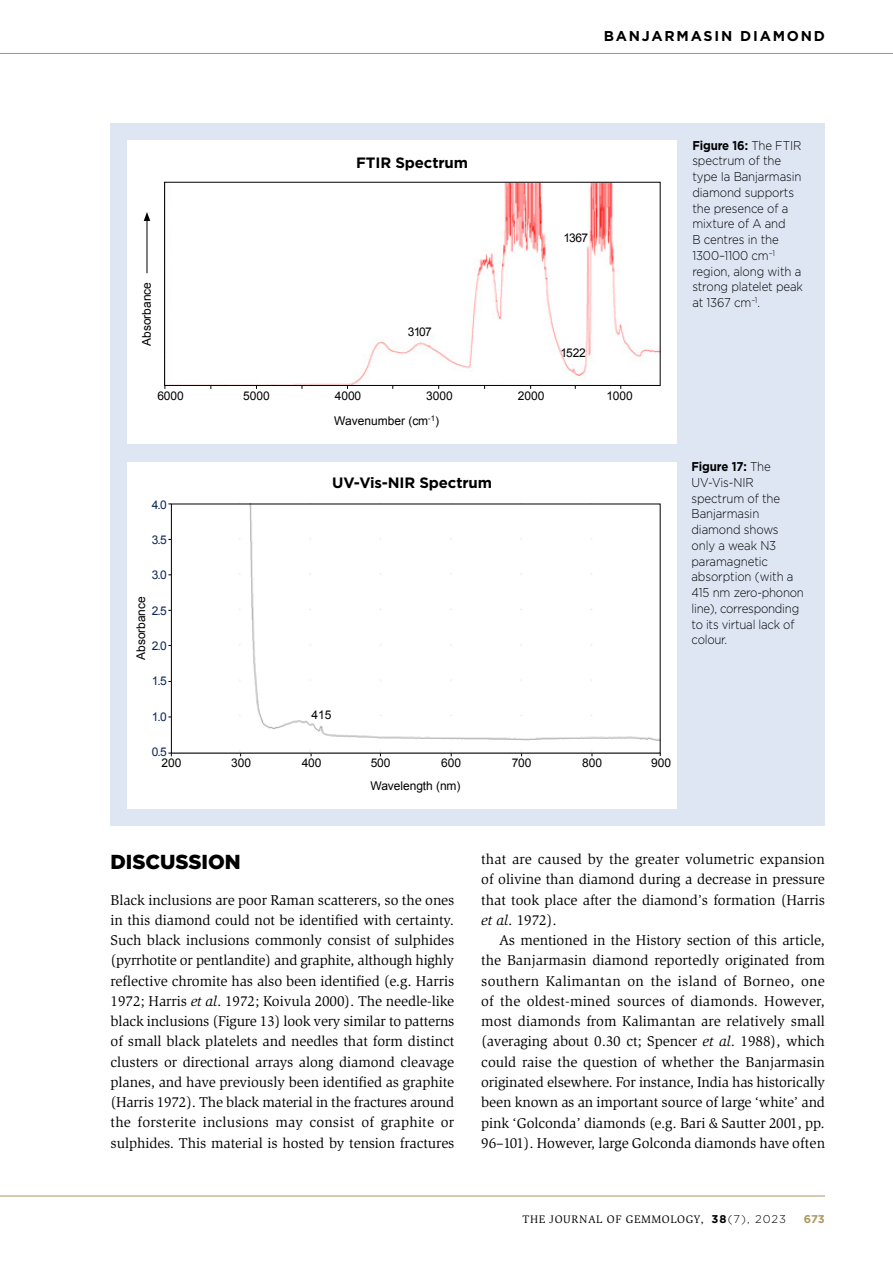
<style>
.page{position:relative;width:893px;height:1263px;background:#fff}
.page>*{position:absolute;margin:0;border:0;box-sizing:border-box;transform-origin:0 0}
.t1{font:900 20.25px "Gotham";letter-spacing:-.005em;color:#000}
.t2{font:700 15px "Gotham";letter-spacing:-.01em;color:#000}
.t3{font:14.7px/20.2px "Slimbach Std";letter-spacing:-.005em;color:#000;text-align:justify}
.t4{font:700 14.25px "Gotham";letter-spacing:.125em;color:#000}
.t5{font:300 12.75px/15.8px "Gotham";letter-spacing:-.01em;color:#000;scale:.9 1}
.t6{font:12px "Arial";letter-spacing:-.005em;color:#000}
.t7{font:12px "Arial";color:#0b2559}
.t8{font:11.25px "Slimbach Std";letter-spacing:.05em;color:#000}
.t9{font:700 11.25px "Gotham";color:#ae9a64}
.s1{font-weight:700}
.s2{font-style:italic}
.s3{font-family:"Gotham";font-weight:700}
.s4{font-family:"Gotham";font-weight:300}
</style>
<div class="page">
<hr style="left:0;top:53px;width:893px;height:1px;background:#ae9a64">
<hr style="left:0;top:1195px;width:825px;height:1px;background:#ae9a64">
<div style="left:111px;top:443px;width:714px;height:383px;background:#dee6f4"></div>
<div style="left:128px;top:460px;width:549px;height:349px;background:#fff"></div>
<img style="left:239px;top:505px;width:420px;height:246px">
<div style="left:111px;top:123px;width:714px;height:338px;background:#dee6f4"></div>
<div style="left:128px;top:140px;width:549px;height:303px;background:#fff"></div>
<img style="left:297px;top:184px;width:362px;height:200px">
<div style="left:164px;top:182px;width:497px;height:204px;border:1px solid #000"></div>
<hr style="left:147px;top:219px;width:1px;height:54px;background:#000">
<svg style="left:144px;top:212px;width:6px;height:9px"></svg>
<p class="t6" style="left:139px;top:346px;width:65px;rotate:-90deg">Absorbance</p>
<p class="t2" style="left:356px;top:153px;width:113px">FTIR Spectrum</p>
<p class="t6" style="left:408px;top:324px;width:25px">3107</p>
<p class="t4" style="left:604px;top:27px;width:223px">BANJARMASIN DIAMOND</p>
<p class="t6" style="left:564px;top:230px;width:26px">1367</p>
<p class="t6" style="left:560px;top:345px;width:27px">1522</p>
<p class="t5" style="left:692px;top:137px;width:124px"><span class="s1">Figure 16:</span> The FTIR spectrum of the type Ia Banjarmasin diamond supports the presence of a mixture of A and<br>B centres in the<br>1300–1100 cm<sup>–1 </sup>region, along with a strong platelet peak at 1367 cm<sup>–1</sup>.</p>
<p class="t6" style="left:157px;top:388px;width:28px">6000</p>
<p class="t6" style="left:243px;top:388px;width:28px">5000</p>
<p class="t6" style="left:335px;top:388px;width:28px">4000</p>
<p class="t6" style="left:426px;top:388px;width:28px">3000</p>
<p class="t6" style="left:518px;top:388px;width:28px">2000</p>
<p class="t6" style="left:606px;top:388px;width:28px">1000</p>
<p class="t6" style="left:334px;top:413px;width:106px">Wavenumber (cm<sup>-1</sup>)</p>
<p class="t7" style="left:152px;top:497px;width:16px">4.0</p>
<p class="t7" style="left:152px;top:532px;width:16px">3.5</p>
<p class="t7" style="left:152px;top:567px;width:16px">3.0</p>
<p class="t7" style="left:152px;top:603px;width:16px">2.5</p>
<p class="t7" style="left:152px;top:638px;width:16px">2.0</p>
<p class="t7" style="left:152px;top:673px;width:16px">1.5</p>
<p class="t7" style="left:152px;top:709px;width:16px">1.0</p>
<p class="t7" style="left:152px;top:744px;width:16px">0.5</p>
<p class="t6" style="left:133px;top:660px;width:65px;rotate:-90deg">Absorbance</p>
<p class="t2" style="left:332px;top:473px;width:161px">UV-Vis-NIR Spectrum</p>
<p class="t6" style="left:311px;top:707px;width:21px">415</p>
<p class="t6" style="left:162px;top:755px;width:21px">200</p>
<p class="t6" style="left:231px;top:755px;width:21px">300</p>
<p class="t6" style="left:302px;top:755px;width:21px">400</p>
<p class="t6" style="left:371px;top:755px;width:21px">500</p>
<p class="t6" style="left:441px;top:755px;width:21px">600</p>
<p class="t6" style="left:512px;top:755px;width:21px">700</p>
<p class="t6" style="left:582px;top:755px;width:21px">800</p>
<p class="t6" style="left:651px;top:755px;width:21px">900</p>
<p class="t6" style="left:370px;top:778px;width:92px">Wavelength (nm)</p>
<p class="t5" style="left:691px;top:458px;width:126px"><span class="s1">Figure 17:</span> The<br>UV-Vis-NIR spectrum of the<br>Banjarmasin diamond shows only a weak N3 paramagnetic absorption (with a<br>415 nm zero-phonon line), corresponding to its virtual lack of colour.</p>
<h1 class="t1" style="left:111px;top:847px;width:132px">DISCUSSION</h1>
<p class="t3" style="left:111px;top:890px;width:345px">Black inclusions are poor Raman scatterers, so the ones in this diamond could not be identified with certainty.<br>Such black inclusions commonly consist of sulphides (pyrrhotite or pentlandite) and graphite, although highly reflective chromite has also been identified (e.g. Harris 1972; Harris <span class="s2">et al</span>. 1972; Koivula 2000). The needle-like black inclusions (Figure 13) look very similar to patterns of small black platelets and needles that form distinct clusters or directional arrays along diamond cleavage planes, and have previously been identified as graphite (Harris 1972). The black material in the fractures around the forsterite inclusions may consist of graphite or sulphides. This material is hosted by tension fractures</p>
<p class="t3" style="left:481px;top:849px;width:345px">that are caused by the greater volumetric expansion of olivine than diamond during a decrease in pressure that took place after the diamond’s formation (Harris <span class="s2">et al</span>. 1972).</p>
<p class="t3" style="left:481px;top:930px;width:345px;text-indent:18px">As mentioned in the History section of this article, the Banjarmasin diamond reportedly originated from southern Kalimantan on the island of Borneo, one of the oldest-mined sources of diamonds. However, most diamonds from Kalimantan are relatively small (averaging about 0.30 ct; Spencer <span class="s2">et al</span>. 1988), which could raise the question of whether the Banjarmasin originated elsewhere. For instance, India has historically been known as an important source of large ‘white’ and pink ‘Golconda’ diamonds (e.g. Bari &amp; Sautter 2001, pp.<br>96–101). However, large Golconda diamonds have often</p>
<p class="t8" style="left:523px;top:1213px;width:265px">THE JOURNAL OF GEMMOLOGY, <span class="s3">38</span><span class="s4">(7), 2023</span></p>
<p class="t9" style="left:804px;top:1212px;width:23px">673</p>
</div>
